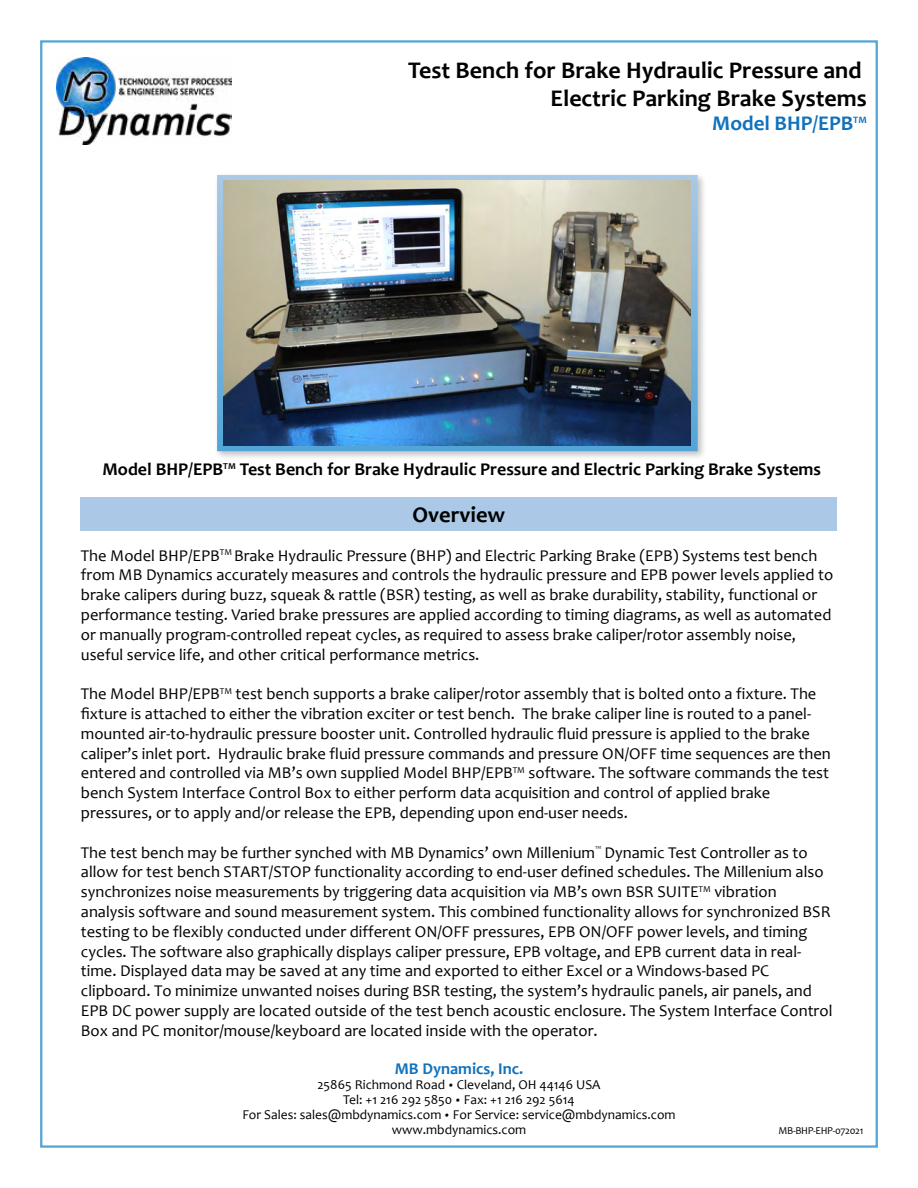
<style>
.page{position:relative;width:918px;height:1188px;background:#fff}
.page>*{position:absolute;margin:0;border:0;box-sizing:border-box;transform-origin:0 0}
.t1{font:700 24px "Candara";color:#000}
.t2{font:700 22.5px "Candara";color:#000}
.t3{font:700 21px "Candara";color:#1072bd}
.t4{font:700 18px "Candara";color:#000}
.t5{font:16.5px/19.8px "Candara";color:#000}
.t6{font:700 16.5px "Candara";color:#1072bd}
.t7{font:13.5px/15px "Candara";color:#000;text-align:center}
.t8{font:10.5px "Candara";letter-spacing:-.03em;color:#000}
.s1{font-size:22.5px}
</style>
<div class="page">
<img style="left:56px;top:57px;width:175px;height:88px">
<div style="left:214px;top:172px;width:493px;height:289px;background:#000;opacity:.25"></div>
<div style="left:81px;top:497px;width:756px;height:33px;background:#abc9e6"></div>
<img style="left:224px;top:181px;width:467px;height:264px">
<p class="t1" style="left:408px;top:55px;width:455px">Test Bench for Brake Hydraulic Pressure and</p>
<p class="t1" style="left:550px;top:83px;width:318px">Electric Parking Brake Systems</p>
<p class="t3" style="left:712px;top:110px;width:156px">Model BHP/EPB<sup>TM</sup></p>
<p class="t4" style="left:102px;top:458px;width:720px">Model BHP/EPB<sup>TM</sup> Test Bench for Brake Hydraulic Pressure and Electric Parking Brake Systems</p>
<p class="t2" style="left:413px;top:500px;width:94px">Overview</p>
<p class="t5" style="left:81px;top:545px;width:754px">The Model BHP/EPB<sup>TM</sup> Brake Hydraulic Pressure (BHP) and Electric Parking Brake (EPB) Systems test bench from MB Dynamics accurately measures and controls the hydraulic pressure and EPB power levels applied to brake calipers during buzz, squeak &amp; rattle (BSR) testing, as well as brake durability, stability, functional or performance testing. Varied brake pressures are applied according to timing diagrams, as well as automated or manually program-controlled repeat cycles, as required to assess brake caliper/rotor assembly noise, useful service life, and other critical performance metrics.</p>
<p class="t5" style="left:81px;top:684px;width:751px">The Model BHP/EPB<sup>TM</sup> test bench supports a brake caliper/rotor assembly that is bolted onto a fixture. The fixture is attached to either the vibration exciter or test bench. The brake caliper line is routed to a panel&shy;mounted air-to-hydraulic pressure booster unit. Controlled hydraulic fluid pressure is applied to the brake caliper’s inlet port. Hydraulic brake fluid pressure commands and pressure ON/OFF time sequences are then entered and controlled via MB’s own supplied Model BHP/EPB<sup>TM</sup> software. The software commands the test bench System Interface Control Box to either perform data acquisition and control of applied brake pressures, or to apply and/or release the EPB, depending upon end-user needs.</p>
<p class="t5" style="left:81px;top:842px;width:753px">The test bench may be further synched with MB Dynamics’ own Millenium<sup>™</sup> Dynamic Test Controller as to allow for test bench START/STOP functionality according to end-user defined schedules. The Millenium also synchronizes noise measurements by triggering data acquisition via MB’s own BSR SUITE<sup>TM</sup> vibration analysis software and sound measurement system. This combined functionality allows for synchronized BSR testing to be flexibly conducted under different ON/OFF pressures, EPB ON/OFF power levels, and timing cycles. The software also graphically displays caliper pressure, EPB voltage, and EPB current data in real&shy;time. Displayed data may be saved at any time and exported to either Excel or a Windows-based PC clipboard. To minimize unwanted noises during BSR testing, the system’s hydraulic panels, air panels, and EPB DC power supply are located outside of the test bench acoustic enclosure. The System Interface Control Box and PC monitor/mouse/keyboard are located inside with the operator.</p>
<p class="t6" style="left:395px;top:1058px;width:130px">MB Dynamics, Inc.</p>
<p class="t7" style="left:242px;top:1077px;width:435px">25865 Richmond Road <span class="s1">·</span> Cleveland, OH 44146 USA<br>Tel: +1 216 292 5850 <span class="s1">·</span> Fax: +1 216 292 5614<br>For Sales: sales@mbdynamics.com <span class="s1">·</span> For Service: service@mbdynamics.com www.mbdynamics.com</p>
<p class="t8" style="left:779px;top:1124px;width:86px">MB-BHP-EHP-072021</p>
</div>
